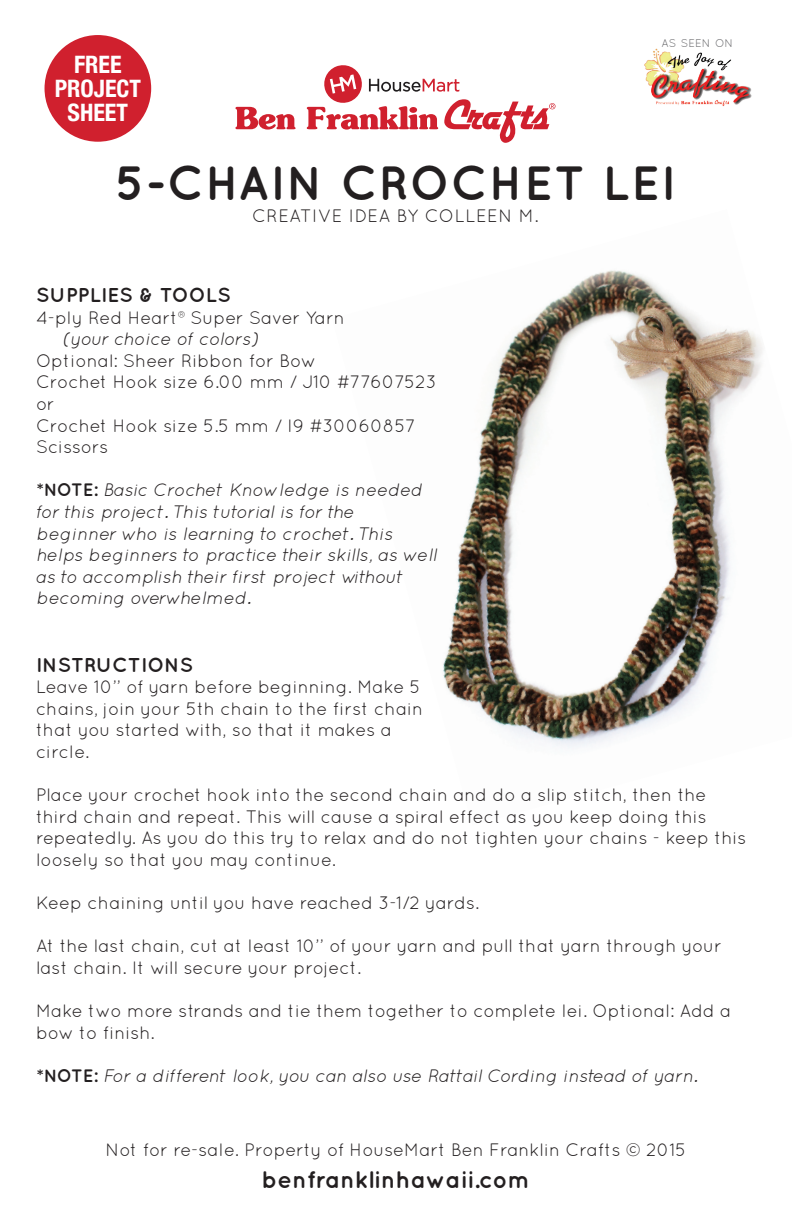
<style>
.page{position:relative;width:792px;height:1224px;background:#fff}
.page>*{position:absolute;margin:0;border:0;box-sizing:border-box;transform-origin:0 0}
.PRJT{font:700 48px "Quicksand";letter-spacing:.03em;color:#231f20}
.body{font:700 24px "Quicksand";color:#231f20}
.t1{font:700 condensed 24px/24px "Helvetica Neue";color:#fff;text-align:center}
.body-2{font:700 20px "Quicksand";letter-spacing:.01em;color:#231f20}
.body-3{font:18px/21.6px "Quicksand";color:#231f20}
.body-4{font:italic 18px/21.6px "Quicksand";color:#231f20}
.PRJT-2{font:18px "Quicksand";letter-spacing:.03em;color:#231f20}
.body-5{font:italic 18px "Quicksand";letter-spacing:-.02em;color:#231f20}
.t2{font:11.2px "Quicksand";color:#636366}
.s1{font-weight:700;font-style:normal}
</style>
<div class="page">
<img style="left:443px;top:270px;width:320px;height:479px">
<div style="left:45px;top:35px;width:106px;height:107px;background:#d0202e;border-radius:50%"></div>
<svg style="left:307px;top:65px;width:248px;height:78px"></svg>
<svg style="left:235px;top:107px;width:61px;height:23px"></svg>
<img style="left:644px;top:48px;width:108px;height:59px">
<h2 class="t1" style="left:55px;top:51px;width:88px">FREE<br>PROJECT<br>SHEET</h2>
<p class="t2" style="left:662px;top:36px;width:73px">AS SEEN ON</p>
<p class="PRJT" style="left:115px;top:154px;width:562px">5-CHAIN CROCHET LEI</p>
<p class="PRJT-2" style="left:252px;top:205px;width:288px">CREATIVE IDEA BY COLLEEN M.</p>
<p class="body-2" style="left:36px;top:283px;width:196px">SUPPLIES &amp; TOOLS</p>
<p class="body-3" style="left:36px;top:306px;width:311px">4-ply Red Heart® Super Saver Yarn</p>
<p class="body-5" style="left:63px;top:329px;width:197px">(your choice of colors)</p>
<p class="body-3" style="left:36px;top:350px;width:282px">Optional: Sheer Ribbon for Bow</p>
<p class="body-3" style="left:36px;top:371px;width:402px">Crochet Hook size 6.00 mm / J10 #77607523</p>
<p class="body-3" style="left:36px;top:393px;width:20px">or</p>
<p class="body-3" style="left:36px;top:414px;width:381px">Crochet Hook size 5.5 mm / I9 #30060857</p>
<p class="body-3" style="left:36px;top:436px;width:74px">Scissors</p>
<p class="body-4" style="left:36px;top:479px;width:403px"><span class="s1">*NOTE:</span> Basic Crochet Knowledge is needed for this project. This tutorial is for the beginner who is learning to crochet. This helps beginners to practice their skills, as well as to accomplish their first project without becoming overwhelmed.</p>
<p class="body-2" style="left:36px;top:653px;width:159px">INSTRUCTIONS</p>
<p class="body-3" style="left:36px;top:676px;width:389px">Leave 10’’ of yarn before beginning. Make 5 chains, join your 5th chain to the first chain that you started with, so that it makes a circle.</p>
<p class="body-3" style="left:36px;top:784px;width:712px">Place your crochet hook into the second chain and do a slip stitch, then the third chain and repeat. This will cause a spiral effect as you keep doing this repeatedly. As you do this try to relax and do not tighten your chains - keep this loosely so that you may continue.</p>
<p class="body-3" style="left:36px;top:892px;width:445px">Keep chaining until you have reached 3-1/2 yards.</p>
<p class="body-3" style="left:36px;top:935px;width:687px">At the last chain, cut at least 10’’ of your yarn and pull that yarn through your last chain. It will secure your project.</p>
<p class="body-3" style="left:36px;top:1000px;width:697px">Make two more strands and tie them together to complete lei. Optional: Add a bow to finish.</p>
<p class="body-4" style="left:36px;top:1065px;width:663px"><span class="s1">*NOTE:</span> For a different look, you can also use Rattail Cording instead of yarn.</p>
<p class="body-3" style="left:105px;top:1139px;width:583px">Not for re-sale. Property of HouseMart Ben Franklin Crafts © 2015</p>
<p class="body" style="left:262px;top:1165px;width:270px">benfranklinhawaii.com</p>
</div>
